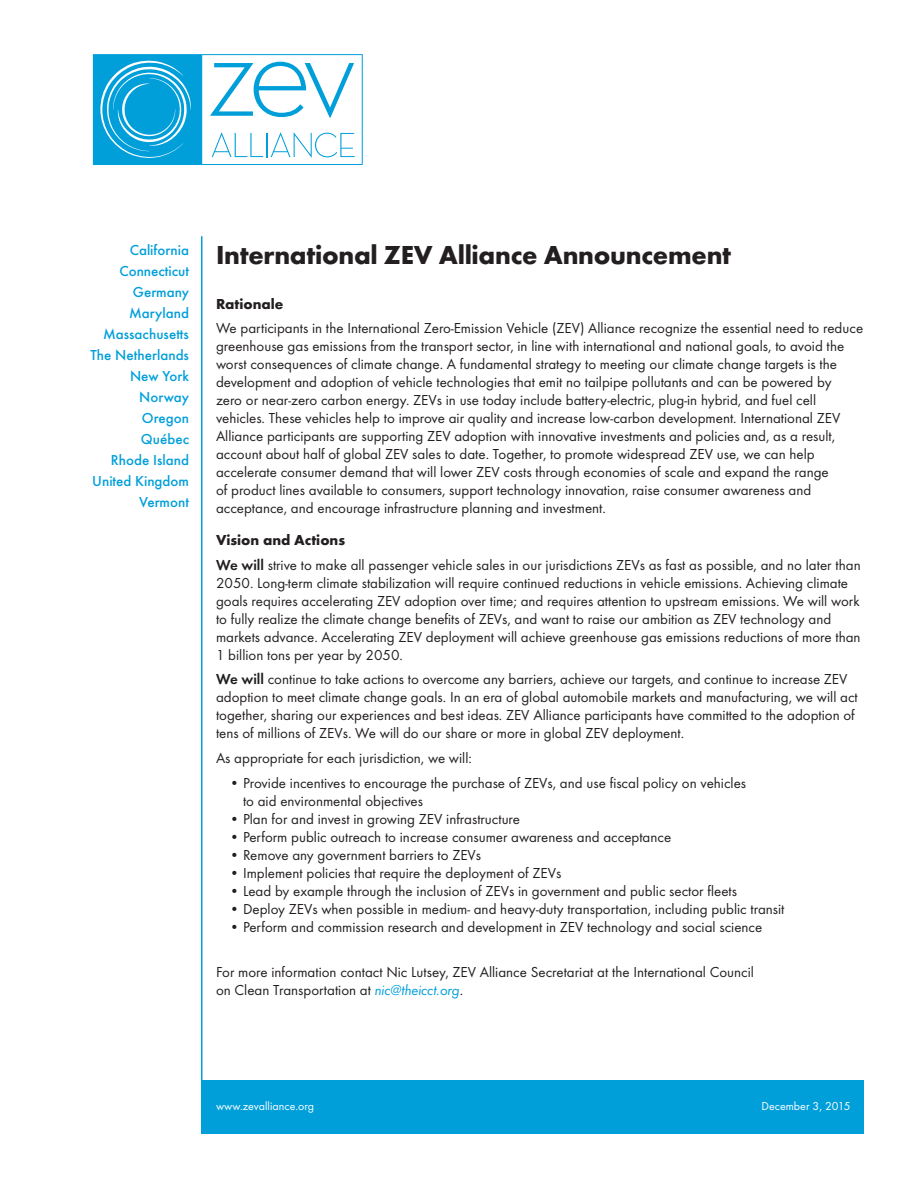
<style>
.page{position:relative;width:918px;height:1188px;background:#fff}
.page>*{position:absolute;margin:0;border:0;box-sizing:border-box;transform-origin:0 0}
.t1{font:700 27px "Futura EF";letter-spacing:-.01em;color:#231f20}
.t2{font:15px/18px "Futura EF";color:#231f20}
.Footnote{font:500 15px/21px "Futura EF";color:#009fda;text-align:right}
.t3{font:700 15px "Futura EF";color:#231f20}
.Footnote-2{font:12px "Futura EF";color:#fff}
.s1{font-weight:600}
.s2{font-style:italic;color:#009fda}
</style>
<div class="page">
<svg style="left:93px;top:54px;width:270px;height:111px"></svg>
<div style="left:201px;top:1080px;width:663px;height:54px;background:#009fda"></div>
<hr style="left:201px;top:236px;width:1px;height:851px;background:#009fda">
<p class="Footnote" style="left:119px;top:239px;width:71px">California<br>Connecticut<br>Germany</p>
<p class="Footnote" style="left:90px;top:302px;width:100px">Maryland<br>Massachusetts<br>The Netherlands<br>New York<br>Norway<br>Oregon<br>Québec<br>Rhode Island<br>United Kingdom</p>
<p class="Footnote" style="left:139px;top:491px;width:51px">Vermont</p>
<p class="t1" style="left:216px;top:238px;width:517px">International ZEV Alliance Announcement</p>
<p class="t3" style="left:216px;top:295px;width:69px">Rationale</p>
<p class="t2" style="left:216px;top:319px;width:649px">We participants in the International Zero-Emission Vehicle (ZEV) Alliance recognize the essential need to reduce greenhouse gas emissions from the transport sector, in line with international and national goals, to avoid the worst consequences of climate change. A fundamental strategy to meeting our climate change targets is the development and adoption of vehicle technologies that emit no tailpipe pollutants and can be powered by<br>zero or near-zero carbon energy. ZEVs in use today include battery-electric, plug-in hybrid, and fuel cell vehicles. These vehicles help to improve air quality and increase low-carbon development. International ZEV Alliance participants are supporting ZEV adoption with innovative investments and policies and, as a result, account about half of global ZEV sales to date. Together, to promote widespread ZEV use, we can help accelerate consumer demand that will lower ZEV costs through economies of scale and expand the range<br>of product lines available to consumers, support technology innovation, raise consumer awareness and acceptance, and encourage infrastructure planning and investment.</p>
<p class="t3" style="left:216px;top:531px;width:131px">Vision and Actions</p>
<p class="t2" style="left:216px;top:556px;width:646px"><span class="s1">We will</span> strive to make all passenger vehicle sales in our jurisdictions ZEVs as fast as possible, and no later than 2050. Long-term climate stabilization will require continued reductions in vehicle emissions. Achieving climate goals requires accelerating ZEV adoption over time; and requires attention to upstream emissions. We will work to fully realize the climate change benefits of ZEVs, and want to raise our ambition as ZEV technology and markets advance. Accelerating ZEV deployment will achieve greenhouse gas emissions reductions of more than 1 billion tons per year by 2050.</p>
<p class="t2" style="left:216px;top:670px;width:643px"><span class="s1">We will</span> continue to take actions to overcome any barriers, achieve our targets, and continue to increase ZEV adoption to meet climate change goals. In an era of global automobile markets and manufacturing, we will act together, sharing our experiences and best ideas. ZEV Alliance participants have committed to the adoption of tens of millions of ZEVs. We will do our share or more in global ZEV deployment.</p>
<p class="t2" style="left:216px;top:749px;width:257px">As appropriate for each jurisdiction, we will:</p>
<p class="t2" style="left:243px;top:774px;width:505px;text-indent:-14px">• Provide incentives to encourage the purchase of ZEVs, and use fiscal policy on vehicles to aid environmental objectives</p>
<p class="t2" style="left:230px;top:810px;width:292px">• Plan for and invest in growing ZEV infrastructure</p>
<p class="t2" style="left:230px;top:828px;width:443px">• Perform public outreach to increase consumer awareness and acceptance</p>
<p class="t2" style="left:230px;top:846px;width:253px">• Remove any government barriers to ZEVs</p>
<p class="t2" style="left:230px;top:864px;width:333px">• Implement policies that require the deployment of ZEVs</p>
<p class="t2" style="left:230px;top:882px;width:509px">• Lead by example through the inclusion of ZEVs in government and public sector fleets</p>
<p class="t2" style="left:230px;top:900px;width:556px">• Deploy ZEVs when possible in medium- and heavy-duty transportation, including public transit</p>
<p class="t2" style="left:230px;top:918px;width:534px">• Perform and commission research and development in ZEV technology and social science</p>
<p class="t2" style="left:216px;top:963px;width:540px">For more information contact Nic Lutsey, ZEV Alliance Secretariat at the International Council on Clean Transportation at <span class="s2">nic@theicct.org</span>.</p>
<p class="Footnote-2" style="left:216px;top:1099px;width:100px">www.zevalliance.org</p>
<p class="Footnote-2" style="left:761px;top:1099px;width:91px">December 3, 2015</p>
</div>
